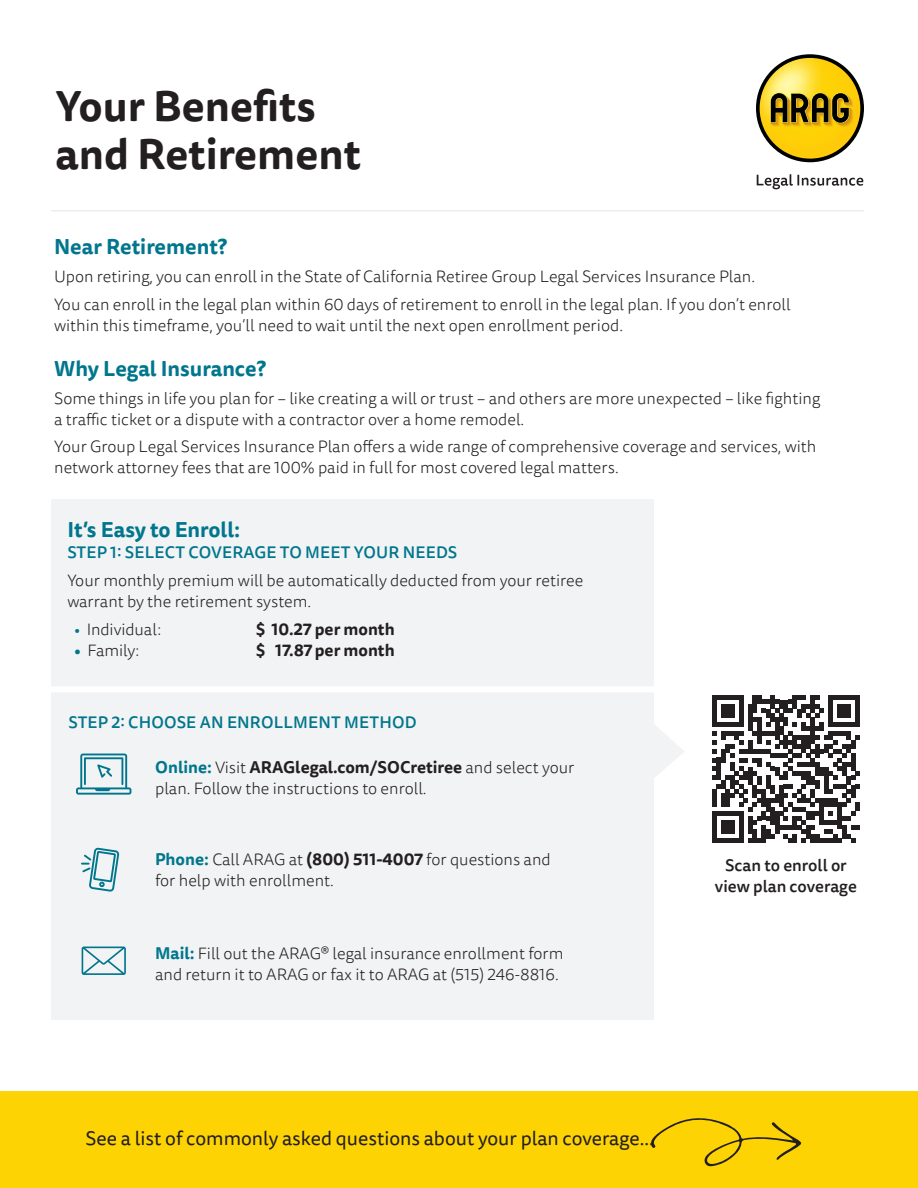
<style>
.page{position:relative;width:918px;height:1188px;background:#fff}
.page>*{position:absolute;margin:0;border:0;box-sizing:border-box;transform-origin:0 0}
.t1{font:700 42px/48px "Tisa Sans Pro";color:#231f20}
.t2{font:700 21px "Tisa Sans Pro";color:#00768d}
.t3{font:19.5px "Tisa Sans Pro";color:#231f20}
.t4{font:300 16.5px/21px "Tisa Sans Pro";color:#231f20}
.t5{font:500 16.5px "Tisa Sans Pro";letter-spacing:.01em;color:#00768d}
.t6{font:500 16.5px/21px "Tisa Sans Pro";color:#231f20;text-align:center}
.t7{font:700 16.5px "Tisa Sans Pro";color:#231f20}
.s1{font-weight:400;color:#00768d}
.s2{font-weight:500;color:#00768d}
.s3{font-weight:700;color:#00768d}
.s4{font-weight:700}
</style>
<div class="page">
<div style="left:0;top:1092px;width:918px;height:96px;background:#fed304"></div>
<div style="left:51px;top:500px;width:602px;height:520px;background:#f2f3f4"></div>
<div style="left:41px;top:686px;width:623px;height:6px;background:#fff"></div>
<svg style="left:756px;top:54px;width:108px;height:108px"></svg>
<img style="left:760px;top:58px;width:100px;height:101px;border-radius:50px">
<svg style="left:770px;top:93px;width:79px;height:30px;background:#6e5a11"></svg>
<svg style="left:757px;top:174px;width:106px;height:15px"></svg>
<svg style="left:651px;top:1118px;width:151px;height:48px"></svg>
<svg style="left:76px;top:754px;width:55px;height:41px"></svg>
<svg style="left:81px;top:848px;width:38px;height:44px"></svg>
<svg style="left:82px;top:947px;width:44px;height:28px"></svg>
<svg style="left:653px;top:708px;width:31px;height:85px"></svg>
<svg style="left:712px;top:695px;width:148px;height:148px"></svg>
<hr style="left:51px;top:210px;width:813px;height:1px;background:#e6e7e9">
<h1 class="t1" style="left:56px;top:82px;width:307px">Your Benefits and Retirement</h1>
<h2 class="t2" style="left:54px;top:231px;width:175px">Near Retirement?</h2>
<p class="t4" style="left:54px;top:266px;width:703px">Upon retiring, you can enroll in the State of California Retiree Group Legal Services Insurance Plan.</p>
<p class="t4" style="left:54px;top:294px;width:738px">You can enroll in the legal plan within 60 days of retirement to enroll in the legal plan. If you don’t enroll within this timeframe, you’ll need to wait until the next open enrollment period.</p>
<h2 class="t2" style="left:54px;top:353px;width:213px">Why Legal Insurance?</h2>
<p class="t4" style="left:54px;top:388px;width:768px">Some things in life you plan for – like creating a will or trust – and others are more unexpected – like fighting a traffic ticket or a dispute with a contractor over a home remodel.</p>
<p class="t4" style="left:54px;top:437px;width:764px">Your Group Legal Services Insurance Plan offers a wide range of comprehensive coverage and services, with network attorney fees that are 100% paid in full for most covered legal matters.</p>
<h2 class="t2" style="left:67px;top:514px;width:175px">It’s Easy to Enroll:</h2>
<h3 class="t5" style="left:67px;top:541px;width:391px">STEP 1: SELECT COVERAGE TO MEET YOUR NEEDS</h3>
<p class="t4" style="left:67px;top:570px;width:518px">Your monthly premium will be automatically deducted from your retiree warrant by the retirement system.</p>
<p class="t4" style="left:74px;top:619px;width:89px"><span class="s1">•</span> Individual:</p>
<p class="t7" style="left:256px;top:617px;width:140px">$ 10.27 per month</p>
<p class="t4" style="left:74px;top:640px;width:67px"><span class="s2">•</span> Family:</p>
<p class="t7" style="left:256px;top:638px;width:140px">$ 17.87 per month</p>
<h3 class="t5" style="left:69px;top:710px;width:350px">STEP 2: CHOOSE AN ENROLLMENT METHOD</h3>
<p class="t4" style="left:155px;top:757px;width:421px"><span class="s3">Online:</span> Visit <span class="s4">ARAGlegal.com/SOCretiree</span> and select your plan. Follow the instructions to enroll.</p>
<p class="t4" style="left:155px;top:850px;width:397px"><span class="s3">Phone:</span> Call ARAG at <span class="s4">(800) 511-4007</span> for questions and for help with enrollment.</p>
<p class="t6" style="left:715px;top:855px;width:144px">Scan to enroll or view plan coverage</p>
<p class="t4" style="left:155px;top:944px;width:410px"><span class="s3">Mail:</span> Fill out the ARAG® legal insurance enrollment form and return it to ARAG or fax it to ARAG at (515) 246-8816.</p>
<p class="t3" style="left:86px;top:1125px;width:570px">See a list of commonly asked questions about your plan coverage...</p>
</div>
